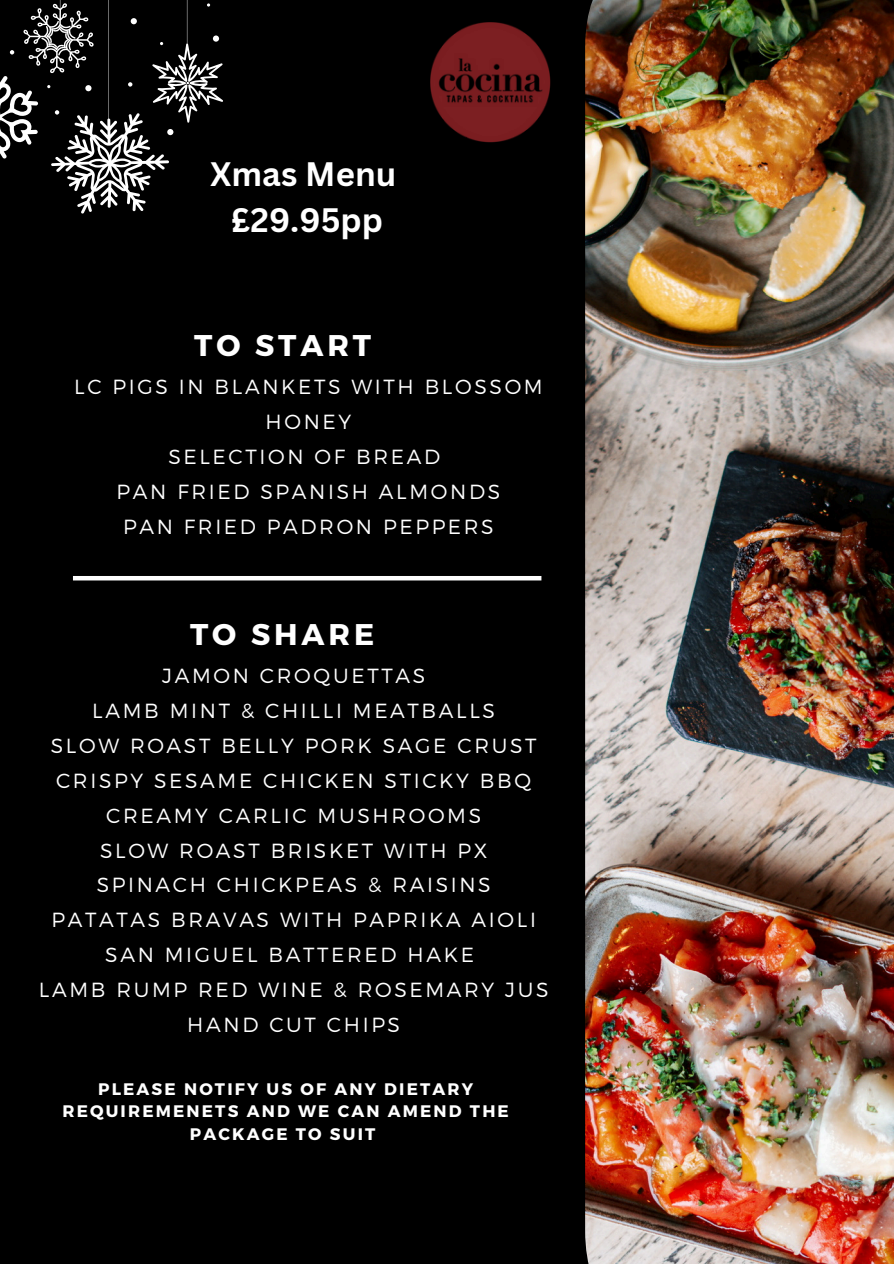
<style>
.page{position:relative;width:894px;height:1264px;background:#fff}
.page>*{position:absolute;margin:0;border:0;box-sizing:border-box;transform-origin:0 0}
.t1{font:700 33px/46.2px "Canva Sans";color:#fff;text-align:center}
.t2{font:700 29.85px "Montserrat";letter-spacing:.13em;color:#fff}
.t3{font:300 20.4px/34.8px "Montserrat";letter-spacing:.13em;color:#fff;text-align:center}
.t4{font:700 16.65px/22.5px "Montserrat";letter-spacing:.13em;color:#fff;text-align:center}
</style>
<div class="page">
<div style="left:0;top:0;width:893px;height:1263px;background:#000"></div>
<img style="left:585px;top:0;width:308px;height:1263px">
<svg style="left:0;top:0;width:223px;height:214px"></svg>
<hr style="left:73px;top:576px;width:468px;height:4px;background:#fff">
<img style="left:430px;top:22px;width:121px;height:121px">
<p class="t1" style="left:210px;top:150px;width:188px">Xmas Menu £29.95pp</p>
<h2 class="t2" style="left:194px;top:326px;width:178px">TO START</h2>
<p class="t3" style="left:74px;top:368px;width:470px">LC PIGS IN BLANKETS WITH BLOSSOM<br>HONEY<br>SELECTION OF BREAD<br>PAN FRIED SPANISH ALMONDS<br>PAN FRIED PADRON PEPPERS</p>
<h1 class="t2" style="left:190px;top:615px;width:185px">TO SHARE</h1>
<h1 class="t3" style="left:39px;top:657px;width:511px">JAMON CROQUETTAS<br>LAMB MINT &amp; CHILLI MEATBALLS<br>SLOW ROAST BELLY PORK SAGE CRUST<br>CRISPY SESAME CHICKEN STICKY BBQ<br>CREAMY CARLIC MUSHROOMS<br>SLOW ROAST BRISKET WITH PX<br>SPINACH CHICKPEAS &amp; RAISINS<br>PATATAS BRAVAS WITH PAPRIKA AIOLI<br>SAN MIGUEL BATTERED HAKE<br>LAMB RUMP RED WINE &amp; ROSEMARY JUS<br>HAND CUT CHIPS</h1>
<h3 class="t4" style="left:62px;top:1076px;width:448px">PLEASE NOTIFY US OF ANY DIETARY<br>REQUIREMENETS AND WE CAN AMEND THE<br>PACKAGE TO SUIT</h3>
</div>
